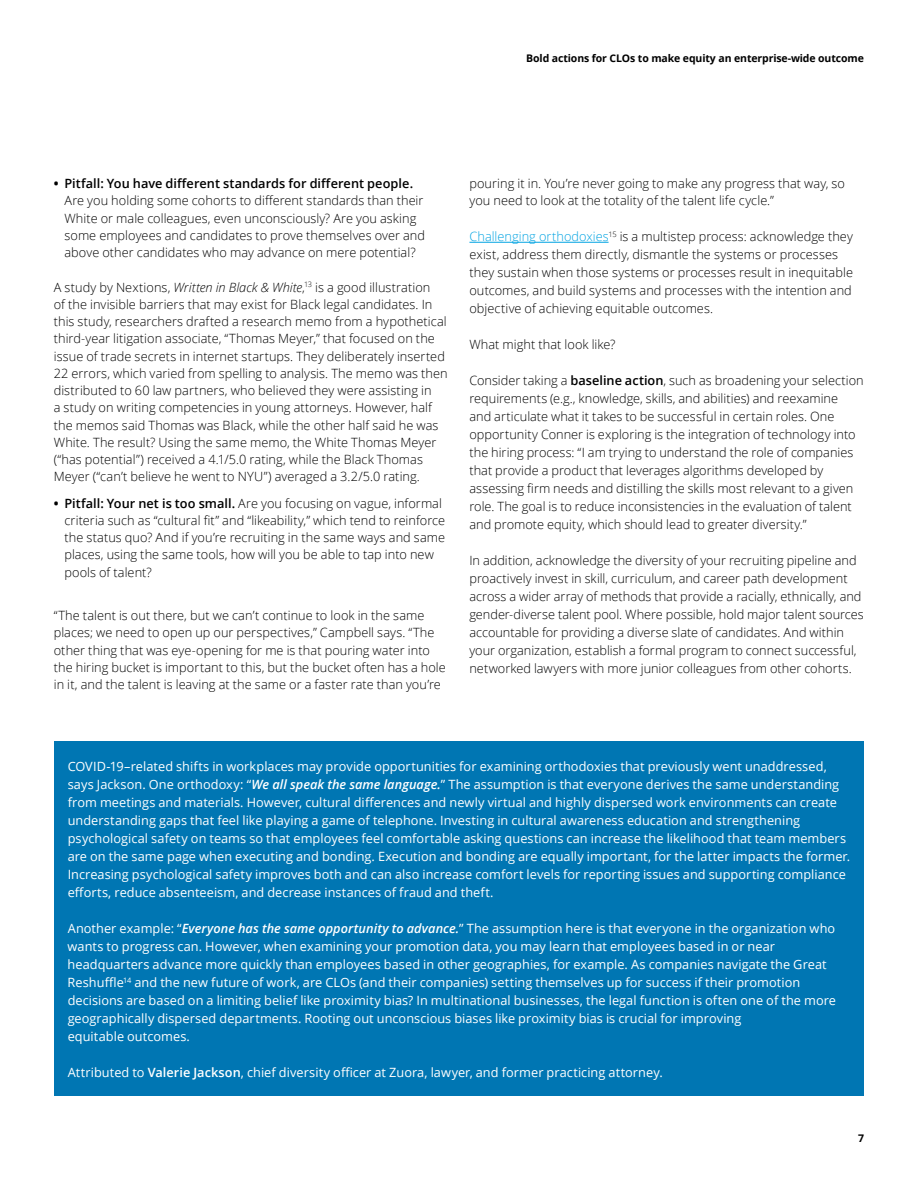
<style>
.page{position:relative;width:918px;height:1188px;background:#fff}
.page>*{position:absolute;margin:0;border:0;box-sizing:border-box;transform-origin:0 0}
.t1{font:300 12.75px/17.2px "Open Sans";color:#000}
.t2{font:12.75px/18px "Open Sans";letter-spacing:.005em;color:#fff}
.t3{font:700 10.5px "Open Sans";letter-spacing:-.01em;color:#000}
.s1{font-weight:700}
.s2{font-weight:600}
.s3{font-style:italic}
.s4{color:#00a3e2}
.s5{font-weight:600;font-style:italic}
</style>
<div class="page">
<hr style="left:469px;top:242px;width:140px;height:1px;background:#00a3e2">
<div style="left:54px;top:742px;width:810px;height:354px;background:#0076b3"></div>
<p class="t3" style="left:526px;top:51px;width:339px">Bold actions for CLOs to make equity an enterprise-wide outcome</p>
<p class="t1" style="left:64px;top:174px;width:362px;text-indent:-11px"><span class="s1">•</span> <span class="s2">Pitfall: You have different standards for different people.<br></span>Are you holding some cohorts to different standards than their White or male colleagues, even unconsciously? Are you asking some employees and candidates to prove themselves over and above other candidates who may advance on mere potential?</p>
<p class="t1" style="left:54px;top:278px;width:395px">A study by Nextions, <span class="s3">Written in Black &amp; White</span>,<sup>13</sup> is a good illustration<br>of the invisible barriers that may exist for Black legal candidates. In this study, researchers drafted a research memo from a hypothetical third-year litigation associate, “Thomas Meyer,” that focused on the issue of trade secrets in internet startups. They deliberately inserted 22 errors, which varied from spelling to analysis. The memo was then distributed to 60 law partners, who believed they were assisting in<br>a study on writing competencies in young attorneys. However, half the memos said Thomas was Black, while the other half said he was White. The result? Using the same memo, the White Thomas Meyer (“has potential”) received a 4.1/5.0 rating, while the Black Thomas Meyer (“can’t believe he went to NYU”) averaged a 3.2/5.0 rating.</p>
<p class="t1" style="left:64px;top:494px;width:382px;text-indent:-11px"><span class="s1">•</span> <span class="s2">Pitfall: Your net is too small.</span> Are you focusing on vague, informal criteria such as “cultural fit” and “likeability,” which tend to reinforce the status quo? And if you’re recruiting in the same ways and same places, using the same tools, how will you be able to tap into new pools of talent?</p>
<p class="t1" style="left:54px;top:606px;width:394px">“The talent is out there, but we can’t continue to look in the same places; we need to open up our perspectives,” Campbell says. “The other thing that was eye-opening for me is that pouring water into the hiring bucket is important to this, but the bucket often has a hole in it, and the talent is leaving at the same or a faster rate than you’re</p>
<p class="t1" style="left:469px;top:174px;width:377px">pouring it in. You’re never going to make any progress that way, so you need to look at the totality of the talent life cycle.”</p>
<p class="t1" style="left:469px;top:227px;width:385px;line-height:18px"><span class="s4">Challenging orthodoxies</span><sup>15</sup> is a multistep process: acknowledge they exist, address them directly, dismantle the systems or processes they sustain when those systems or processes result in inequitable outcomes, and build systems and processes with the intention and objective of achieving equitable outcomes.</p>
<p class="t1" style="left:469px;top:335px;width:148px">What might that look like?</p>
<p class="t1" style="left:469px;top:371px;width:396px;line-height:18px">Consider taking a <span class="s2">baseline action</span>, such as broadening your selection requirements (e.g., knowledge, skills, and abilities) and reexamine<br>and articulate what it takes to be successful in certain roles. One opportunity Conner is exploring is the integration of technology into the hiring process: “I am trying to understand the role of companies that provide a product that leverages algorithms developed by assessing firm needs and distilling the skills most relevant to a given role. The goal is to reduce inconsistencies in the evaluation of talent and promote equity, which should lead to greater diversity.”</p>
<p class="t1" style="left:469px;top:551px;width:396px;line-height:18px">In addition, acknowledge the diversity of your recruiting pipeline and proactively invest in skill, curriculum, and career path development across a wider array of methods that provide a racially, ethnically, and gender-diverse talent pool. Where possible, hold major talent sources accountable for providing a diverse slate of candidates. And within your organization, establish a formal program to connect successful, networked lawyers with more junior colleagues from other cohorts.</p>
<p class="t2" style="left:68px;top:757px;width:784px">COVID-19–related shifts in workplaces may provide opportunities for examining orthodoxies that previously went unaddressed, says Jackson. One orthodoxy: “<span class="s5">We all speak the same language.</span>” The assumption is that everyone derives the same understanding from meetings and materials. However, cultural differences and newly virtual and highly dispersed work environments can create understanding gaps that feel like playing a game of telephone. Investing in cultural awareness education and strengthening psychological safety on teams so that employees feel comfortable asking questions can increase the likelihood that team members are on the same page when executing and bonding. Execution and bonding are equally important, for the latter impacts the former.<br>Increasing psychological safety improves both and can also increase comfort levels for reporting issues and supporting compliance efforts, reduce absenteeism, and decrease instances of fraud and theft.</p>
<p class="t2" style="left:68px;top:919px;width:770px">Another example: “<span class="s5">Everyone has the same opportunity to advance.</span>” The assumption here is that everyone in the organization who wants to progress can. However, when examining your promotion data, you may learn that employees based in or near headquarters advance more quickly than employees based in other geographies, for example. As companies navigate the Great Reshuffle<sup>14</sup> and the new future of work, are CLOs (and their companies) setting themselves up for success if their promotion decisions are based on a limiting belief like proximity bias? In multinational businesses, the legal function is often one of the more geographically dispersed departments. Rooting out unconscious biases like proximity bias is crucial for improving<br>equitable outcomes.</p>
<p class="t2" style="left:68px;top:1063px;width:597px">Attributed to <span class="s2">Valerie Jackson</span>, chief diversity officer at Zuora, lawyer, and former practicing attorney.</p>
<p class="t3" style="left:858px;top:1131px;width:7px">7</p>
</div>
